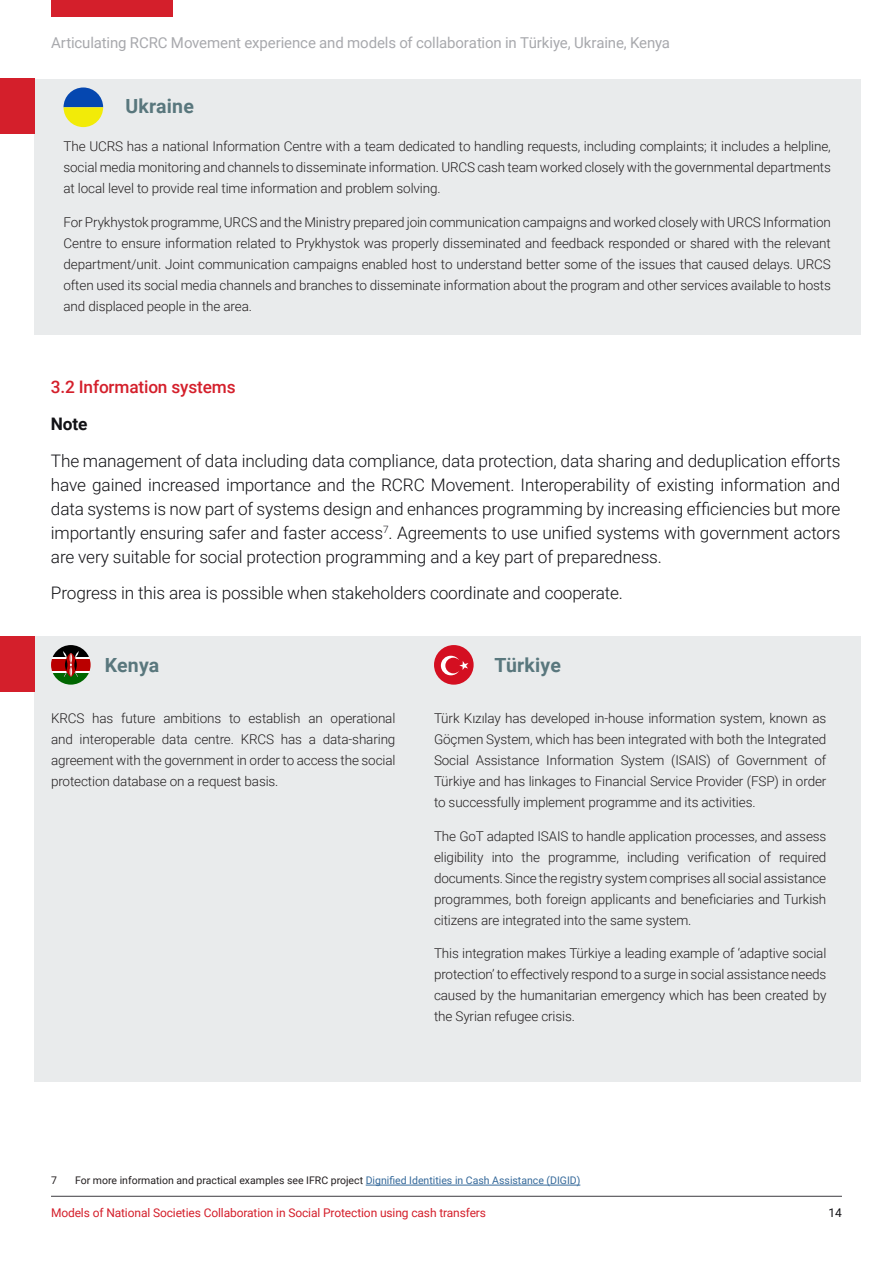
<style>
.page{position:relative;width:893px;height:1263px;background:#fff}
.page>*{position:absolute;margin:0;border:0;box-sizing:border-box;transform-origin:0 0}
.Header_-_shadow_black{font:700 19.5px "Roboto";letter-spacing:.01em;color:#59777d}
.Body_copy_-_Shadow_black{font:300 17.25px/24px "Roboto";letter-spacing:-.01em;color:#121216;text-align:justify}
.Body_copy_-_Shadow_black-2{font:500 17.25px "Roboto";letter-spacing:-.01em;color:#d41f2b}
.Body_copy_-_Shadow_black-3{font:700 17.25px "Roboto";color:#121216}
.t1{font:15px "Roboto";letter-spacing:-.005em;color:#a8a9ad}
.Body_copy_-_Shadow_black-4{font:300 13.5px/21px "Roboto";letter-spacing:-.01em;color:#231f20;text-align:justify}
.t2{font:12px "Roboto";letter-spacing:-.01em;color:#d41f2b}
.t3{font:12px "Roboto";color:#121216}
.t4{font:10.5px "Roboto";color:#231f20}
.s1{color:#35699a}
</style>
<div class="page">
<hr style="left:51px;top:1196px;width:791px;height:1px;background:#3c3b40">
<div style="left:35px;top:79px;width:826px;height:256px;background:#e9ebec"></div>
<div style="left:0;top:79px;width:35px;height:55px;background:#d41f2b"></div>
<div style="left:51px;top:0;width:122px;height:16px;background:#d41f2b"></div>
<hr style="left:366px;top:1185px;width:214px;height:1px;background:#35699a">
<svg style="left:64px;top:87px;width:39px;height:40px"></svg>
<div style="left:35px;top:636px;width:826px;height:445px;background:#e9ebec"></div>
<div style="left:434px;top:645px;width:40px;height:40px;background:#d40f21;border-radius:50%"></div>
<svg style="left:441px;top:656px;width:27px;height:19px"></svg>
<div style="left:51px;top:645px;width:40px;height:40px;background:#fff;border-radius:20px"></div>
<svg style="left:52px;top:645px;width:37px;height:12px"></svg>
<div style="left:51px;top:659px;width:40px;height:12px;background:#ba0000"></div>
<svg style="left:53px;top:673px;width:36px;height:12px"></svg>
<svg style="left:63px;top:651px;width:16px;height:26px"></svg>
<div style="left:0;top:636px;width:35px;height:56px;background:#d41f2b"></div>
<p class="t1" style="left:51px;top:32px;width:621px">Articulating RCRC Movement experience and models of collaboration in Türkiye, Ukraine, Kenya</p>
<p class="Header_-_shadow_black" style="left:126px;top:93px;width:70px">Ukraine</p>
<p class="Body_copy_-_Shadow_black-4" style="left:64px;top:135px;width:769px">The UCRS has a national Information Centre with a team dedicated to handling requests, including complaints; it includes a helpline, social media monitoring and channels to disseminate information. URCS cash team worked closely with the governmental departments at local level to provide real time information and problem solving.</p>
<p class="Body_copy_-_Shadow_black-4" style="left:64px;top:211px;width:769px">For Prykhystok programme, URCS and the Ministry prepared join communication campaigns and worked closely with URCS Information Centre to ensure information related to Prykhystok was properly disseminated and feedback responded or shared with the relevant department/unit. Joint communication campaigns enabled host to understand better some of the issues that caused delays. URCS often used its social media channels and branches to disseminate information about the program and other services available to hosts and displaced people in the area.</p>
<p class="Body_copy_-_Shadow_black-2" style="left:51px;top:375px;width:186px">3.2 Information systems</p>
<p class="Body_copy_-_Shadow_black-3" style="left:51px;top:412px;width:38px">Note</p>
<p class="Body_copy_-_Shadow_black" style="left:51px;top:448px;width:791px">The management of data including data compliance, data protection, data sharing and deduplication efforts have gained increased importance and the RCRC Movement. Interoperability of existing information and data systems is now part of systems design and enhances programming by increasing efficiencies but more importantly ensuring safer and faster access<sup>7</sup>. Agreements to use unified systems with government actors are very suitable for social protection programming and a key part of preparedness.</p>
<p class="Body_copy_-_Shadow_black" style="left:51px;top:581px;width:574px">Progress in this area is possible when stakeholders coordinate and cooperate.</p>
<p class="Header_-_shadow_black" style="left:105px;top:651px;width:56px">Kenya</p>
<p class="Header_-_shadow_black" style="left:494px;top:651px;width:68px">Türkiye</p>
<p class="Body_copy_-_Shadow_black-4" style="left:51px;top:707px;width:346px">KRCS has future ambitions to establish an operational and interoperable data centre. KRCS has a data-sharing agreement with the government in order to access the social protection database on a request basis.</p>
<p class="Body_copy_-_Shadow_black-4" style="left:434px;top:707px;width:394px">Türk Kızılay has developed in-house information system, known as Göçmen System, which has been integrated with both the Integrated Social Assistance Information System (ISAIS) of Government of Türkiye and has linkages to Financial Service Provider (FSP) in order to successfully implement programme and its activities.</p>
<p class="Body_copy_-_Shadow_black-4" style="left:434px;top:825px;width:394px">The GoT adapted ISAIS to handle application processes, and assess eligibility into the programme, including verification of required documents. Since the registry system comprises all social assistance programmes, both foreign applicants and beneficiaries and Turkish citizens are integrated into the same system.</p>
<p class="Body_copy_-_Shadow_black-4" style="left:434px;top:943px;width:394px">This integration makes Türkiye a leading example of ‘adaptive social protection’ to effectively respond to a surge in social assistance needs caused by the humanitarian emergency which has been created by the Syrian refugee crisis.</p>
<p class="t4" style="left:51px;top:1173px;width:7px">7</p>
<p class="t4" style="left:75px;top:1173px;width:507px">For more information and practical examples see IFRC project <span class="s1">Dignified Identities in Cash Assistance (DIGID)</span></p>
<p class="t2" style="left:51px;top:1204px;width:437px">Models of National Societies Collaboration in Social Protection using cash transfers</p>
<p class="t3" style="left:829px;top:1204px;width:15px">14</p>
</div>
